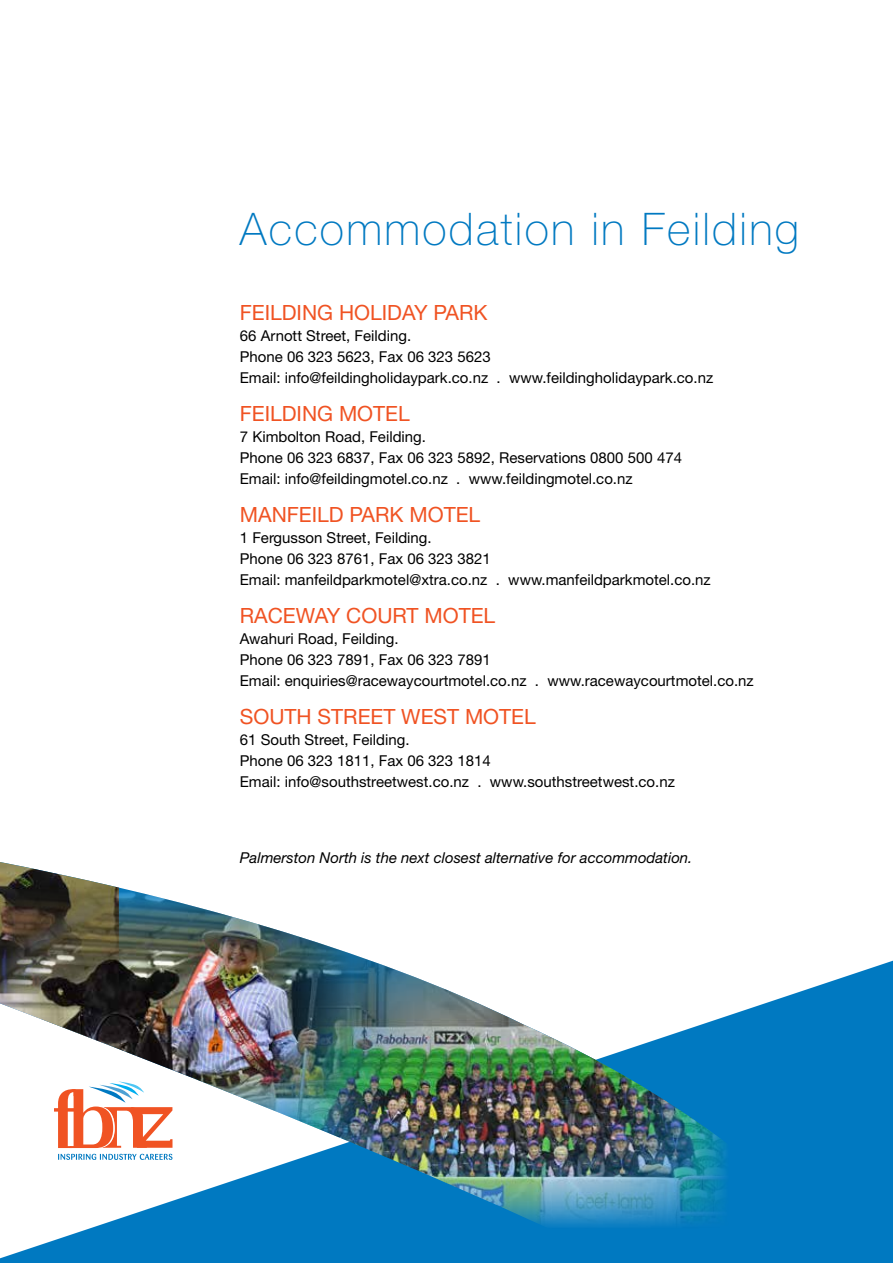
<style>
.page{position:relative;width:893px;height:1263px;background:#fff}
.page>*{position:absolute;margin:0;border:0;box-sizing:border-box;transform-origin:0 0}
.t1{font:100 45px "Helvetica Neue LT Std";letter-spacing:.05em;color:#0079c1}
.t2{font:21px "Helvetica Neue LT Std";color:#f05323}
.t3{font:15px/21px "Helvetica Neue LT Std";color:#000}
.t4{font:italic 15px "Helvetica Neue LT Std";color:#000}
</style>
<div class="page">
<svg style="left:0;top:960px;width:893px;height:303px;fill:#0079c1"></svg>
<img style="left:0;top:862px;width:116px;height:25px">
<img style="left:285px;top:953px;width:444px;height:275px">
<img style="left:0;top:887px;width:350px;height:246px">
<h1 class="t1" style="left:240px;top:203px;width:561px">Accommodation in Feilding</h1>
<h2 class="t2" style="left:240px;top:300px;width:249px">FEILDING HOLIDAY PARK</h2>
<p class="t3" style="left:240px;top:325px;width:475px">66 Arnott Street, Feilding.<br>Phone 06 323 5623, Fax 06 323 5623<br>Email: info@feildingholidaypark.co.nz . www.feildingholidaypark.co.nz</p>
<h2 class="t2" style="left:240px;top:401px;width:171px">FEILDING MOTEL</h2>
<p class="t3" style="left:240px;top:426px;width:444px">7 Kimbolton Road, Feilding.<br>Phone 06 323 6837, Fax 06 323 5892, Reservations 0800 500 474<br>Email: info@feildingmotel.co.nz . www.feildingmotel.co.nz</p>
<h2 class="t2" style="left:240px;top:502px;width:242px">MANFEILD PARK MOTEL</h2>
<p class="t3" style="left:240px;top:527px;width:472px">1 Fergusson Street, Feilding.<br>Phone 06 323 8761, Fax 06 323 3821<br>Email: manfeildparkmotel@xtra.co.nz . www.manfeildparkmotel.co.nz</p>
<h2 class="t2" style="left:240px;top:603px;width:257px">RACEWAY COURT MOTEL</h2>
<p class="t3" style="left:240px;top:628px;width:515px">Awahuri Road, Feilding.<br>Phone 06 323 7891, Fax 06 323 7891<br>Email: enquiries@racewaycourtmotel.co.nz . www.racewaycourtmotel.co.nz</p>
<h2 class="t2" style="left:240px;top:704px;width:297px">SOUTH STREET WEST MOTEL</h2>
<p class="t3" style="left:240px;top:729px;width:437px">61 South Street, Feilding.<br>Phone 06 323 1811, Fax 06 323 1814<br>Email: info@southstreetwest.co.nz . www.southstreetwest.co.nz</p>
<p class="t4" style="left:240px;top:848px;width:454px">Palmerston North is the next closest alternative for accommodation.</p>
</div>
